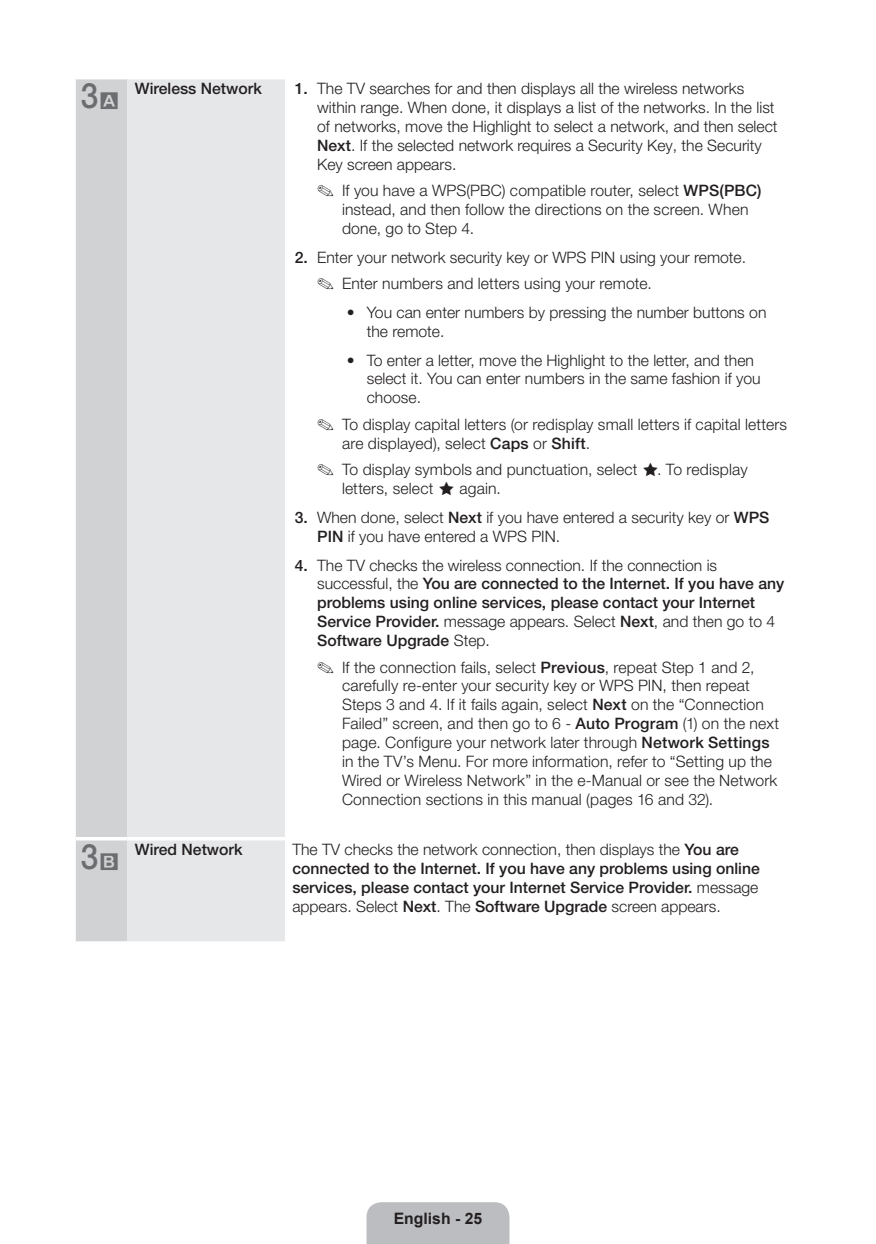
<style>
.page{position:relative;width:876px;height:1244px;background:#fff}
.page>*{position:absolute;margin:0;border:0;box-sizing:border-box;transform-origin:0 0}
.t1{font:500 35px "Helvetica Neue LT Pro";color:#6c6d70;scale:.9 1}
.t2{font:300 15.75px/18.9px "Helvetica Neue LT Pro";color:#231f20}
.t3{font:500 15.75px/18.9px "Helvetica Neue LT Pro";color:#231f20}
.t4{font:700 15.75px "Arial";color:#231f20}
.s1{font-weight:500}
.s2{font-weight:100}
.s3{font-weight:300}
</style>
<div class="page">
<div style="left:367px;top:1202px;width:142px;height:41px;background:#bcbdc0"></div>
<div style="left:76px;top:79px;width:51px;height:862px;background:#d1d2d4"></div>
<div style="left:127px;top:79px;width:158px;height:862px;background:#e6e7e9"></div>
<svg style="left:76px;top:836px;width:51px;height:4px"></svg>
<svg style="left:127px;top:836px;width:158px;height:4px"></svg>
<svg style="left:101px;top:92px;width:17px;height:17px"></svg>
<svg style="left:101px;top:852px;width:17px;height:17px"></svg>
<h1 class="t1" style="left:81px;top:74px;width:21px">3</h1>
<p class="t3" style="left:135px;top:79px;width:128px">Wireless Network</p>
<p class="t2" style="left:317px;top:78px;width:462px;text-indent:-22px"><span class="s1">1.</span> The TV searches for and then displays all the wireless networks within range. When done, it displays a list of the networks. In the list of networks, move the Highlight to select a network, and then select <span class="s1">Next</span>. If the selected network requires a Security Key, the Security Key screen appears.</p>
<p class="t2" style="left:342px;top:180px;width:421px;text-indent:-25px">✎ If you have a WPS(PBC) compatible router, select <span class="s1">WPS(PBC) </span>instead, and then follow the directions on the screen. When done, go to Step 4.</p>
<p class="t2" style="left:317px;top:243px;width:430px;line-height:26.4px;text-indent:-22px"><span class="s1">2.</span> Enter your network security key or WPS PIN using your remote. ✎ Enter numbers and letters using your remote.</p>
<p class="t2" style="left:367px;top:302px;width:401px;text-indent:-20px"><span class="s2">•</span> You can enter numbers by pressing the number buttons on the remote.</p>
<p class="t2" style="left:367px;top:350px;width:395px;text-indent:-20px"><span class="s2">•</span> To enter a letter, move the Highlight to the letter, and then select it. You can enter numbers in the same fashion if you choose.</p>
<p class="t2" style="left:342px;top:414px;width:447px;text-indent:-25px">✎ To display capital letters (or redisplay small letters if capital letters are displayed), select <span class="s1">Caps</span> or <span class="s1">Shift</span>.</p>
<p class="t2" style="left:342px;top:459px;width:407px;text-indent:-25px">✎ To display symbols and punctuation, select . To redisplay letters, select</p>
<p class="t2" style="left:460px;top:478px;width:43px">again.</p>
<p class="t2" style="left:317px;top:507px;width:454px;text-indent:-22px"><span class="s1">3.</span> When done, select <span class="s1">Next</span> if you have entered a security key or <span class="s1">WPS<br>PIN</span> if you have entered a WPS PIN.</p>
<p class="t3" style="left:317px;top:555px;width:469px;text-indent:-22px">4. <span class="s3">The TV checks the wireless connection. If the connection is successful, the</span> You are connected to the Internet. If you have any problems using online services, please contact your Internet Service Provider. <span class="s3">message appears. Select</span> Next<span class="s3">, and then go to 4<br></span>Software Upgrade <span class="s3">Step.</span></p>
<p class="t2" style="left:342px;top:657px;width:439px;text-indent:-25px">✎ If the connection fails, select <span class="s1">Previous</span>, repeat Step 1 and 2, carefully re-enter your security key or WPS PIN, then repeat Steps 3 and 4. If it fails again, select <span class="s1">Next</span> on the “Connection Failed” screen, and then go to 6 - <span class="s1">Auto Program</span> (1) on the next page. Configure your network later through <span class="s1">Network Settings </span>in the TV’s Menu. For more information, refer to “Setting up the Wired or Wireless Network” in the e-Manual or see the Network Connection sections in this manual (pages 16 and 32).</p>
<h1 class="t1" style="left:81px;top:835px;width:21px">3</h1>
<p class="t3" style="left:135px;top:839px;width:109px">Wired Network</p>
<p class="t3" style="left:292px;top:839px;width:469px"><span class="s3">The TV checks the network connection, then displays the</span> You are connected to the Internet. If you have any problems using online services, please contact your Internet Service Provider. <span class="s3">message appears. Select</span> Next<span class="s3">. The</span> Software Upgrade <span class="s3">screen appears.</span></p>
<p class="t4" style="left:394px;top:1207px;width:90px">English - 25</p>
</div>
